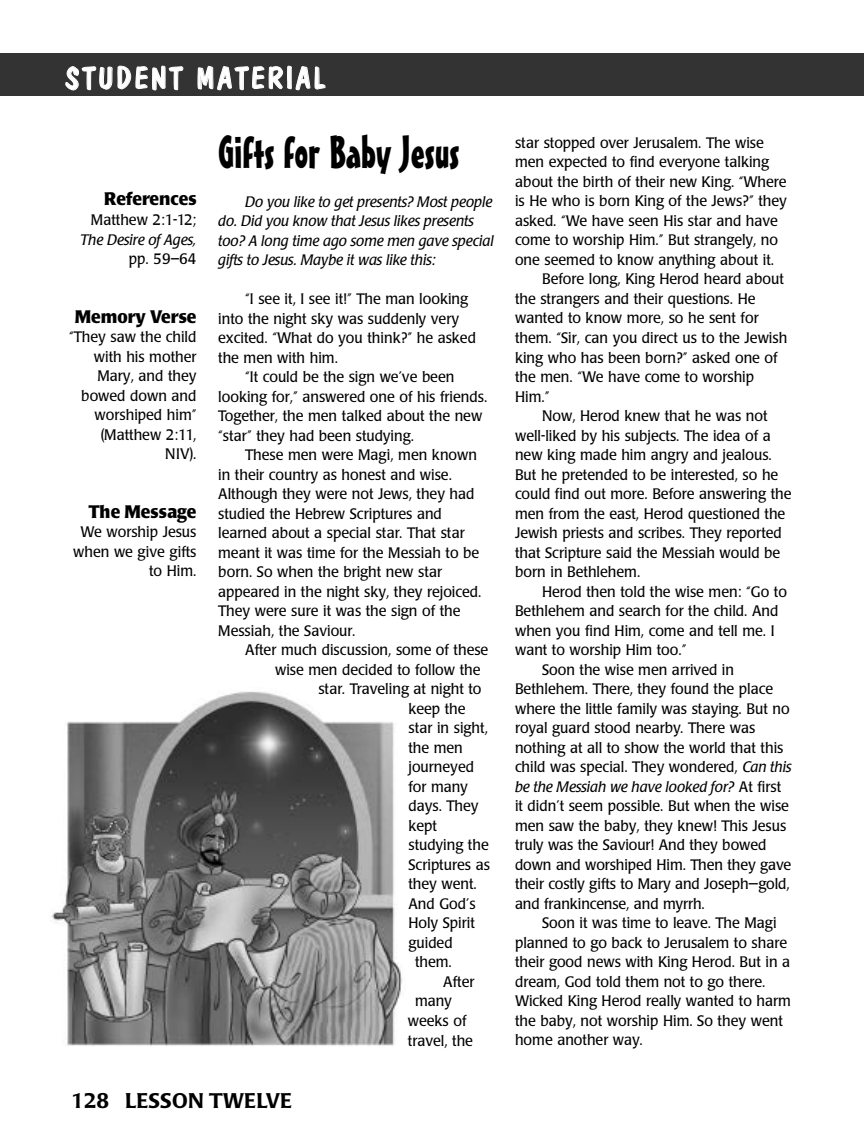
<style>
.page{position:relative;width:864px;height:1148px;background:#fff}
.page>*{position:absolute;margin:0;border:0;box-sizing:border-box;transform-origin:0 0}
.t1{font:45px "Mister Earl BT";color:#000}
.t2{font:30px "Dom Casual D";letter-spacing:.1em;color:#fff}
.t3{font:500 21px "Poppl Laudatio";color:#000}
.t4{font:700 18px "Poppl Laudatio";color:#000;scale:.95 1}
.t5{font:15px/19.5px "Poppl Laudatio";color:#000;scale:.95 1}
.t6{font:italic 15px/19.5px "Poppl Laudatio";color:#000}
.s1{font-style:italic}
.s2{font-style:normal}
</style>
<div class="page">
<div style="left:0;top:53px;width:864px;height:43px;background:#333"></div>
<img style="left:51px;top:691px;width:351px;height:355px">
<h2 class="t2" style="left:65px;top:60px;width:261px">STUDENT MATERIAL</h2>
<p class="t4" style="left:104px;top:192px;width:99px">References</p>
<p class="t5" style="left:91px;top:211px;width:113px">Matthew 2:1-12;</p>
<p class="t6" style="left:80px;top:231px;width:118px">The Desire of Ages,</p>
<p class="t5" style="left:129px;top:250px;width:73px">pp. 59–64</p>
<p class="t4" style="left:75px;top:309px;width:130px">Memory Verse</p>
<p class="t5" style="left:69px;top:328px;width:136px;text-align:right">“They saw the child with his mother<br>Mary, and they bowed down and worshiped him” (Matthew 2:11,<br>NIV).</p>
<p class="t4" style="left:89px;top:504px;width:115px">The Message</p>
<p class="t5" style="left:73px;top:523px;width:131px;text-align:right">We worship Jesus when we give gifts to Him.</p>
<h1 class="t1" style="left:218px;top:135px;width:243px">Gifts for Baby Jesus</h1>
<p class="t6" style="left:218px;top:193px;width:277px;text-indent:27px">Do you like to get presents? Most people do. Did you know that Jesus likes presents too? A long time ago some men gave special gifts to Jesus. Maybe it was like this:</p>
<p class="t5" style="left:218px;top:291px;width:273px;text-indent:27px">“I see it, I see it!” The man looking into the night sky was suddenly very excited. “What do you think?” he asked the men with him.</p>
<p class="t5" style="left:218px;top:369px;width:285px;text-indent:27px">“It could be the sign we’ve been looking for,” answered one of his friends.<br>Together, the men talked about the new “star” they had been studying.</p>
<p class="t5" style="left:218px;top:447px;width:278px;text-indent:27px">These men were Magi, men known in their country as honest and wise.<br>Although they were not Jews, they had studied the Hebrew Scriptures and learned about a special star. That star meant it was time for the Messiah to be born. So when the bright new star appeared in the night sky, they rejoiced.<br>They were sure it was the sign of the Messiah, the Saviour.</p>
<p class="t5" style="left:245px;top:642px;width:257px">After much discussion, some of these</p>
<p class="t5" style="left:275px;top:661px;width:218px">wise men decided to follow the</p>
<p class="t5" style="left:318px;top:681px;width:173px">star. Traveling at night to</p>
<p class="t5" style="left:408px;top:700px;width:62px">keep the</p>
<p class="t5" style="left:408px;top:720px;width:85px">star in sight,</p>
<p class="t5" style="left:408px;top:739px;width:59px">the men</p>
<p class="t5" style="left:408px;top:759px;width:71px">journeyed</p>
<p class="t5" style="left:408px;top:778px;width:64px">for many</p>
<p class="t5" style="left:408px;top:798px;width:75px">days. They</p>
<p class="t5" style="left:408px;top:817px;width:31px">kept</p>
<p class="t5" style="left:408px;top:837px;width:86px">studying the</p>
<p class="t5" style="left:408px;top:856px;width:87px">Scriptures as</p>
<p class="t5" style="left:408px;top:876px;width:74px">they went.</p>
<p class="t5" style="left:408px;top:895px;width:72px">And God’s</p>
<p class="t5" style="left:408px;top:915px;width:71px">Holy Spirit</p>
<p class="t5" style="left:408px;top:934px;width:48px">guided</p>
<p class="t5" style="left:415px;top:954px;width:40px">them.</p>
<p class="t5" style="left:443px;top:973px;width:34px">After</p>
<p class="t5" style="left:415px;top:993px;width:40px">many</p>
<p class="t5" style="left:408px;top:1012px;width:63px">weeks of</p>
<p class="t5" style="left:408px;top:1032px;width:70px">travel, the</p>
<h3 class="t3" style="left:71px;top:1092px;width:222px">128 LESSON TWELVE</h3>
<p class="t5" style="left:515px;top:134px;width:263px">star stopped over Jerusalem. The wise</p>
<p class="t5" style="left:515px;top:154px;width:269px">men expected to find everyone talking</p>
<p class="t5" style="left:515px;top:173px;width:287px">about the birth of their new King. “Where</p>
<p class="t5" style="left:515px;top:193px;width:288px">is He who is born King of the Jews?” they</p>
<p class="t5" style="left:515px;top:212px;width:278px">asked. “We have seen His star and have</p>
<p class="t5" style="left:515px;top:232px;width:278px">come to worship Him.” But strangely, no</p>
<p class="t5" style="left:515px;top:251px;width:274px">one seemed to know anything about it.</p>
<p class="t5" style="left:542px;top:271px;width:256px">Before long, King Herod heard about</p>
<p class="t5" style="left:515px;top:290px;width:255px">the strangers and their questions. He</p>
<p class="t5" style="left:515px;top:310px;width:258px">wanted to know more, so he sent for</p>
<p class="t5" style="left:515px;top:329px;width:288px">them. “Sir, can you direct us to the Jewish</p>
<p class="t5" style="left:515px;top:349px;width:278px">king who has been born?” asked one of</p>
<p class="t5" style="left:515px;top:368px;width:253px">the men. “We have come to worship</p>
<p class="t5" style="left:515px;top:388px;width:38px">Him.”</p>
<p class="t5" style="left:542px;top:407px;width:239px">Now, Herod knew that he was not</p>
<p class="t5" style="left:515px;top:427px;width:271px">well-liked by his subjects. The idea of a</p>
<p class="t5" style="left:515px;top:446px;width:272px">new king made him angry and jealous.</p>
<p class="t5" style="left:515px;top:466px;width:279px">But he pretended to be interested, so he</p>
<p class="t5" style="left:515px;top:485px;width:293px">could find out more. Before answering the</p>
<p class="t5" style="left:515px;top:505px;width:286px">men from the east, Herod questioned the</p>
<p class="t5" style="left:515px;top:524px;width:282px">Jewish priests and scribes. They reported</p>
<p class="t5" style="left:515px;top:544px;width:281px">that Scripture said the Messiah would be</p>
<p class="t5" style="left:515px;top:563px;width:133px">born in Bethlehem.</p>
<p class="t5" style="left:542px;top:583px;width:259px">Herod then told the wise men: “Go to</p>
<p class="t5" style="left:515px;top:602px;width:279px">Bethlehem and search for the child. And</p>
<p class="t5" style="left:515px;top:622px;width:275px">when you find Him, come and tell me. I</p>
<p class="t5" style="left:515px;top:641px;width:182px">want to worship Him too.”</p>
<p class="t5" style="left:542px;top:661px;width:204px">Soon the wise men arrived in</p>
<p class="t5" style="left:515px;top:680px;width:273px">Bethlehem. There, they found the place</p>
<p class="t5" style="left:515px;top:700px;width:291px">where the little family was staying. But no</p>
<p class="t5" style="left:515px;top:719px;width:254px">royal guard stood nearby. There was</p>
<p class="t5" style="left:515px;top:739px;width:284px">nothing at all to show the world that this</p>
<p class="t5" style="left:515px;top:758px;width:293px">child was special. They wondered, <span class="s1">Can this</span></p>
<p class="t6" style="left:515px;top:778px;width:268px">be the Messiah we have looked for? <span class="s2">At first</span></p>
<p class="t5" style="left:515px;top:797px;width:290px">it didn’t seem possible. But when the wise</p>
<p class="t5" style="left:515px;top:817px;width:287px">men saw the baby, they knew! This Jesus</p>
<p class="t5" style="left:515px;top:836px;width:266px">truly was the Saviour! And they bowed</p>
<p class="t5" style="left:515px;top:856px;width:292px">down and worshiped Him. Then they gave</p>
<p class="t5" style="left:515px;top:875px;width:291px">their costly gifts to Mary and Joseph—gold,</p>
<p class="t5" style="left:515px;top:895px;width:201px">and frankincense, and myrrh.</p>
<p class="t5" style="left:542px;top:914px;width:249px">Soon it was time to leave. The Magi</p>
<p class="t5" style="left:515px;top:934px;width:288px">planned to go back to Jerusalem to share</p>
<p class="t5" style="left:515px;top:953px;width:291px">their good news with King Herod. But in a</p>
<p class="t5" style="left:515px;top:973px;width:265px">dream, God told them not to go there.</p>
<p class="t5" style="left:515px;top:992px;width:292px">Wicked King Herod really wanted to harm</p>
<p class="t5" style="left:515px;top:1012px;width:283px">the baby, not worship Him. So they went</p>
<p class="t5" style="left:515px;top:1031px;width:136px">home another way.</p>
</div>
